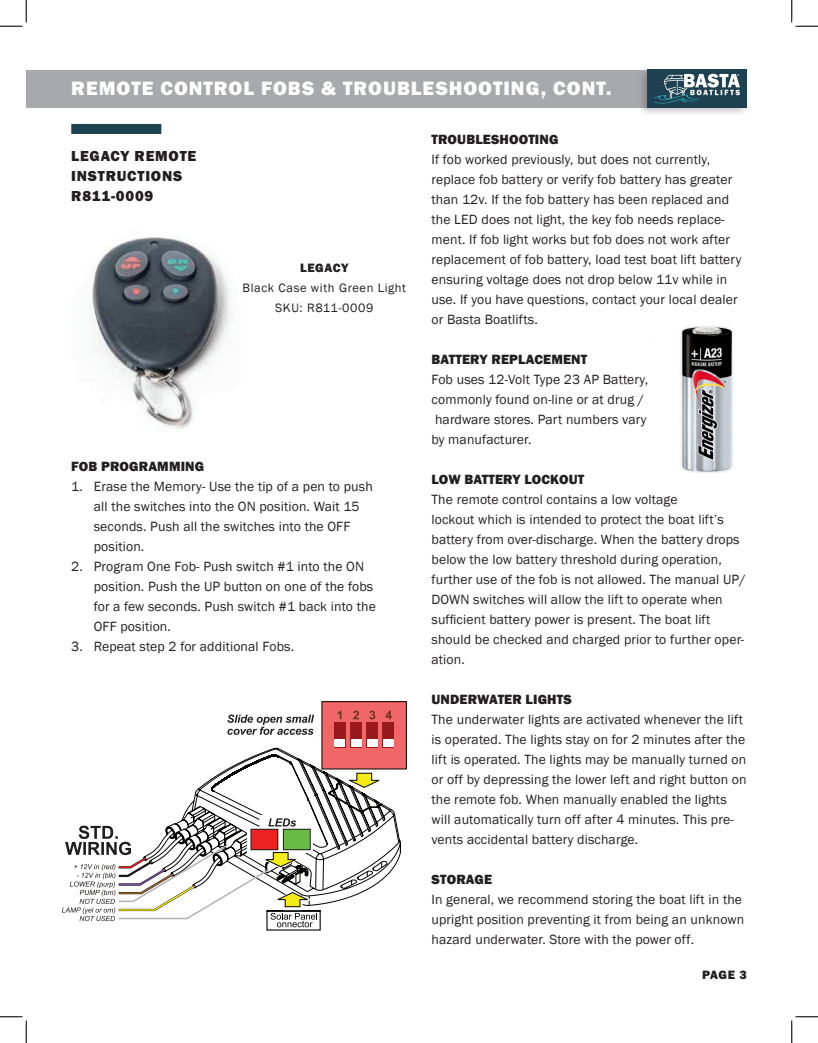
<style>
.page{position:relative;width:818px;height:1043px;background:#fff}
.page>*{position:absolute;margin:0;border:0;box-sizing:border-box;transform-origin:0 0}
.t1{font:20px "Franklin Gothic URW Hea";letter-spacing:.05em;color:#fff}
.t2{font:15px "Franklin Gothic URW Hea";letter-spacing:.05em;color:#231f20}
.t3{font:13.75px/20px "Franklin Gothic";letter-spacing:.01em;color:#231f20}
.t4{font:800 13.75px "Franklin Gothic";letter-spacing:.01em;color:#231f20}
.t5{font:12.5px "Franklin Gothic";letter-spacing:.05em;color:#231f20}
.t6{font:800 12.5px "Franklin Gothic";letter-spacing:.05em;color:#231f20}
.t7{font:12.5px "Franklin Gothic URW Hea";color:#231f20}
</style>
<div class="page">
<img style="left:680px;top:326px;width:53px;height:146px">
<div style="left:26px;top:70px;width:720px;height:37px;background:#a8a9ad"></div>
<div style="left:637px;top:67px;width:111px;height:50px;background:#231f20;opacity:.25"></div>
<img style="left:647px;top:70px;width:99px;height:37px">
<div style="left:71px;top:124px;width:90px;height:10px;background:#1d4252"></div>
<img style="left:90px;top:237px;width:141px;height:193px">
<svg style="left:183px;top:748px;width:217px;height:157px"></svg>
<div style="left:322px;top:701px;width:84px;height:68px;background:#f16667"></div>
<div style="left:334px;top:722px;width:11px;height:26px;background:#991a1e"></div>
<div style="left:350px;top:722px;width:12px;height:26px;background:#991a1e"></div>
<div style="left:366px;top:722px;width:12px;height:26px;background:#991a1e"></div>
<div style="left:382px;top:722px;width:12px;height:26px;background:#991a1e"></div>
<svg style="left:337px;top:710px;width:4px;height:9px"></svg>
<svg style="left:353px;top:710px;width:6px;height:9px"></svg>
<svg style="left:369px;top:710px;width:6px;height:9px"></svg>
<svg style="left:385px;top:710px;width:6px;height:9px"></svg>
<div style="left:334px;top:739px;width:11px;height:7px;background:#fff"></div>
<div style="left:351px;top:739px;width:10px;height:7px;background:#fff"></div>
<div style="left:367px;top:739px;width:10px;height:7px;background:#fff"></div>
<div style="left:383px;top:739px;width:11px;height:7px;background:#fff"></div>
<svg style="left:227px;top:714px;width:87px;height:21px"></svg>
<svg style="left:346px;top:772px;width:36px;height:16px"></svg>
<svg style="left:62px;top:815px;width:259px;height:116px"></svg>
<svg style="left:0;top:0;width:27px;height:27px"></svg>
<svg style="left:0;top:1016px;width:27px;height:26px"></svg>
<svg style="left:791px;top:0;width:27px;height:27px"></svg>
<svg style="left:791px;top:1016px;width:27px;height:26px"></svg>
<p class="t1" style="left:71px;top:75px;width:542px">REMOTE CONTROL FOBS &amp; TROUBLESHOOTING, CONT.</p>
<p class="t2" style="left:71px;top:146px;width:126px">LEGACY REMOTE</p>
<p class="t2" style="left:71px;top:166px;width:112px">INSTRUCTIONS</p>
<p class="t2" style="left:71px;top:186px;width:84px">R811-0009</p>
<p class="t6" style="left:300px;top:260px;width:50px">LEGACY</p>
<p class="t5" style="left:242px;top:280px;width:165px">Black Case with Green Light</p>
<p class="t5" style="left:275px;top:300px;width:100px">SKU: R811-0009</p>
<p class="t4" style="left:71px;top:458px;width:134px">FOB PROGRAMMING</p>
<p class="t3" style="left:94px;top:477px;width:280px;text-indent:-22px">1. Erase the Memory- Use the tip of a pen to push all the switches into the ON position. Wait 15 seconds. Push all the switches into the OFF position.</p>
<p class="t3" style="left:94px;top:557px;width:283px;text-indent:-22px">2. Program One Fob- Push switch #1 into the ON position. Push the UP button on one of the fobs for a few seconds. Push switch #1 back into the OFF position.</p>
<p class="t3" style="left:71px;top:637px;width:224px">3. Repeat step 2 for additional Fobs.</p>
<p class="t4" style="left:431px;top:130px;width:128px">TROUBLESHOOTING</p>
<p class="t3" style="left:431px;top:149px;width:311px">If fob worked previously, but does not currently, replace fob battery or verify fob battery has greater than 12v. If the fob battery has been replaced and the LED does not light, the key fob needs replace&shy;ment. If fob light works but fob does not work after replacement of fob battery, load test boat lift battery ensuring voltage does not drop below 11v while in use. If you have questions, contact your local dealer or Basta Boatlifts.</p>
<p class="t4" style="left:431px;top:350px;width:157px">BATTERY REPLACEMENT</p>
<p class="t3" style="left:431px;top:369px;width:218px">Fob uses 12-Volt Type 23 AP Battery,</p>
<p class="t3" style="left:431px;top:389px;width:214px">commonly found on-line or at drug /</p>
<p class="t3" style="left:435px;top:409px;width:213px">hardware stores. Part numbers vary</p>
<p class="t3" style="left:431px;top:429px;width:102px">by manufacturer.</p>
<p class="t4" style="left:431px;top:470px;width:154px">LOW BATTERY LOCKOUT</p>
<p class="t3" style="left:431px;top:489px;width:248px">The remote control contains a low voltage</p>
<p class="t3" style="left:431px;top:509px;width:294px">lockout which is intended to protect the boat lift’s</p>
<p class="t3" style="left:431px;top:529px;width:309px">battery from over-discharge. When the battery drops</p>
<p class="t3" style="left:431px;top:549px;width:292px">below the low battery threshold during operation,</p>
<p class="t3" style="left:431px;top:569px;width:315px">further use of the fob is not allowed. The manual UP/</p>
<p class="t3" style="left:431px;top:589px;width:293px">DOWN switches will allow the lift to operate when</p>
<p class="t3" style="left:431px;top:609px;width:314px">sufficient battery power is present. The boat lift should be checked and charged prior to further oper&shy;ation.</p>
<p class="t4" style="left:431px;top:690px;width:142px">UNDERWATER LIGHTS</p>
<p class="t3" style="left:431px;top:709px;width:313px">The underwater lights are activated whenever the lift</p>
<p class="t3" style="left:431px;top:729px;width:315px">is operated. The lights stay on for 2 minutes after the</p>
<p class="t3" style="left:431px;top:749px;width:316px">lift is operated. The lights may be manually turned on</p>
<p class="t3" style="left:431px;top:769px;width:316px">or off by depressing the lower left and right button on</p>
<p class="t3" style="left:431px;top:789px;width:304px">the remote fob. When manually enabled the lights will automatically turn off after 4 minutes. This pre&shy;vents accidental battery discharge.</p>
<p class="t4" style="left:431px;top:870px;width:62px">STORAGE</p>
<p class="t3" style="left:431px;top:889px;width:312px">In general, we recommend storing the boat lift in the</p>
<p class="t3" style="left:431px;top:909px;width:314px">upright position preventing it from being an unknown</p>
<p class="t3" style="left:431px;top:929px;width:264px">hazard underwater. Store with the power off.</p>
<p class="t7" style="left:702px;top:966px;width:46px">PAGE 3</p>
</div>
